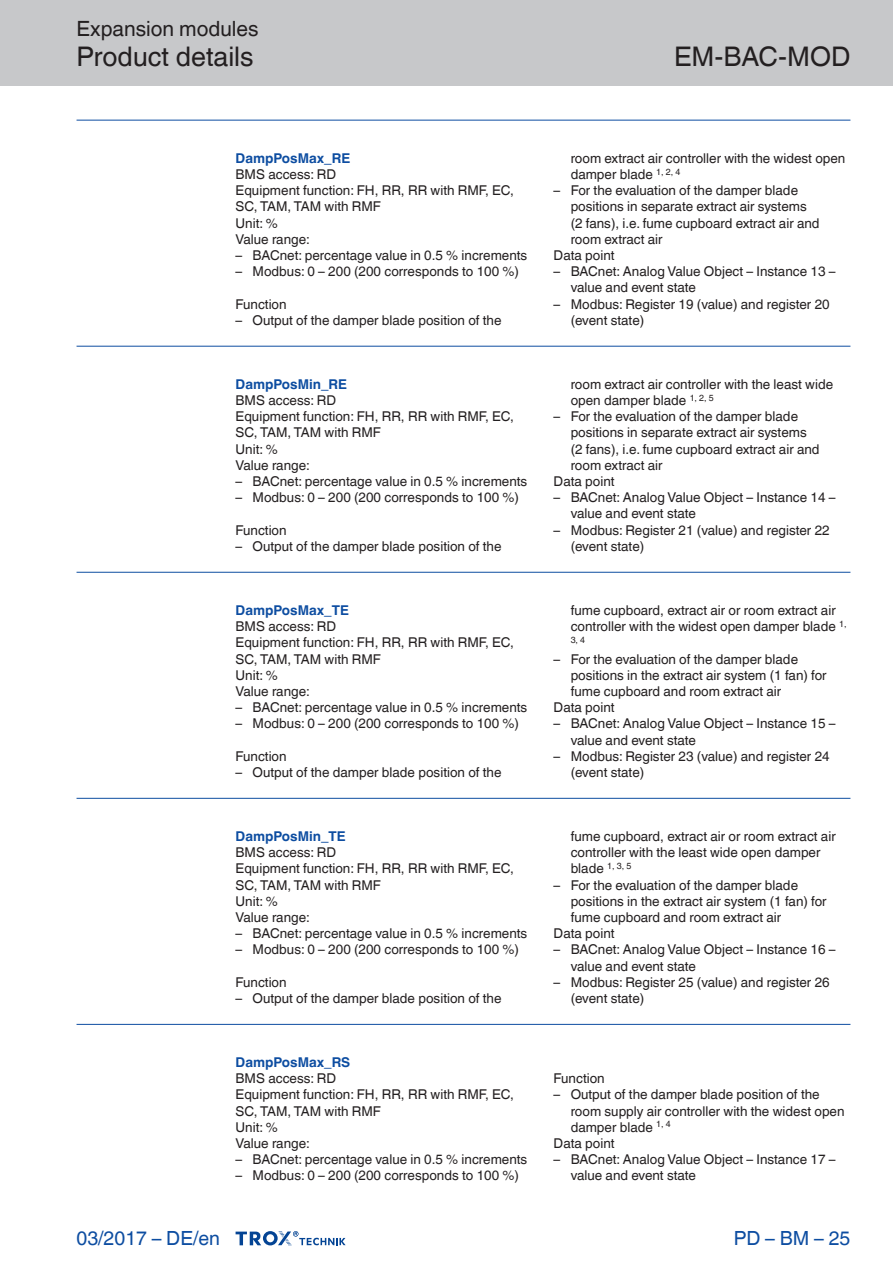
<style>
.page{position:relative;width:893px;height:1263px;background:#fff}
.page>*{position:absolute;margin:0;border:0;box-sizing:border-box;transform-origin:0 0}
.Navigation_2{font:27px "TROX Helvetica";color:#231f20}
.Navigation_3{font:27px "TROX Helvetica";color:#231f20}
.Navigation_1{font:21px "TROX Helvetica";color:#231f20}
.country{font:19.5px "TROX Helvetica";color:#0d4da1}
.pagina_li-re{font:19.5px "TROX Helvetica";color:#0d4da1}
.descr_txt_section_li{font:13.5px/16.2px "TROX Helvetica";color:#231f20}
.descr_txt_section_pa{font:13.5px/16.2px "TROX Helvetica";color:#231f20}
.descr_txt_section_ti{font:700 13.5px "TROX Helvetica";color:#0d4da1}
.descr_txt_section_li-2{font:8.85px "TROX Helvetica";color:#231f20}
</style>
<div class="page">
<div style="left:0;top:0;width:893px;height:85px;background:#c7c8ca"></div>
<svg style="left:236px;top:1231px;width:110px;height:15px"></svg>
<hr style="left:77px;top:120px;width:773px;height:1px;background:#0d4da1">
<hr style="left:77px;top:346px;width:773px;height:1px;background:#0d4da1">
<hr style="left:77px;top:572px;width:773px;height:1px;background:#0d4da1">
<hr style="left:77px;top:798px;width:773px;height:1px;background:#0d4da1">
<hr style="left:77px;top:1024px;width:773px;height:1px;background:#0d4da1">
<p class="Navigation_1" style="left:77px;top:17px;width:184px">Expansion modules</p>
<p class="Navigation_2" style="left:77px;top:41px;width:179px">Product details</p>
<p class="Navigation_3" style="left:674px;top:41px;width:178px">EM-BAC-MOD</p>
<p class="descr_txt_section_ti" style="left:236px;top:150px;width:116px">DampPosMax_RE</p>
<p class="descr_txt_section_pa" style="left:236px;top:166px;width:102px">BMS access: RD</p>
<p class="descr_txt_section_pa" style="left:236px;top:182px;width:280px">Equipment function: FH, RR, RR with RMF, EC,<br>SC, TAM, TAM with RMF</p>
<p class="descr_txt_section_pa" style="left:236px;top:215px;width:44px">Unit: %</p>
<p class="descr_txt_section_pa" style="left:236px;top:231px;width:76px">Value range:</p>
<p class="descr_txt_section_li" style="left:236px;top:247px;width:293px">– BACnet: percentage value in 0.5 % increments</p>
<p class="descr_txt_section_li" style="left:236px;top:263px;width:285px">– Modbus: 0 – 200 (200 corresponds to 100 %)</p>
<p class="descr_txt_section_pa" style="left:236px;top:296px;width:53px">Function</p>
<p class="descr_txt_section_li" style="left:236px;top:312px;width:267px">– Output of the damper blade position of the</p>
<p class="descr_txt_section_ti" style="left:236px;top:376px;width:113px">DampPosMin_RE</p>
<p class="descr_txt_section_pa" style="left:236px;top:392px;width:102px">BMS access: RD</p>
<p class="descr_txt_section_pa" style="left:236px;top:408px;width:280px">Equipment function: FH, RR, RR with RMF, EC,<br>SC, TAM, TAM with RMF</p>
<p class="descr_txt_section_pa" style="left:236px;top:441px;width:44px">Unit: %</p>
<p class="descr_txt_section_pa" style="left:236px;top:457px;width:76px">Value range:</p>
<p class="descr_txt_section_li" style="left:236px;top:473px;width:293px">– BACnet: percentage value in 0.5 % increments</p>
<p class="descr_txt_section_li" style="left:236px;top:489px;width:285px">– Modbus: 0 – 200 (200 corresponds to 100 %)</p>
<p class="descr_txt_section_pa" style="left:236px;top:522px;width:53px">Function</p>
<p class="descr_txt_section_li" style="left:236px;top:538px;width:267px">– Output of the damper blade position of the</p>
<p class="descr_txt_section_ti" style="left:236px;top:602px;width:115px">DampPosMax_TE</p>
<p class="descr_txt_section_pa" style="left:236px;top:618px;width:102px">BMS access: RD</p>
<p class="descr_txt_section_pa" style="left:236px;top:634px;width:280px">Equipment function: FH, RR, RR with RMF, EC,<br>SC, TAM, TAM with RMF</p>
<p class="descr_txt_section_pa" style="left:236px;top:667px;width:44px">Unit: %</p>
<p class="descr_txt_section_pa" style="left:236px;top:683px;width:76px">Value range:</p>
<p class="descr_txt_section_li" style="left:236px;top:699px;width:293px">– BACnet: percentage value in 0.5 % increments</p>
<p class="descr_txt_section_li" style="left:236px;top:715px;width:285px">– Modbus: 0 – 200 (200 corresponds to 100 %)</p>
<p class="descr_txt_section_pa" style="left:236px;top:748px;width:53px">Function</p>
<p class="descr_txt_section_li" style="left:236px;top:764px;width:267px">– Output of the damper blade position of the</p>
<p class="descr_txt_section_ti" style="left:236px;top:828px;width:112px">DampPosMin_TE</p>
<p class="descr_txt_section_pa" style="left:236px;top:844px;width:102px">BMS access: RD</p>
<p class="descr_txt_section_pa" style="left:236px;top:860px;width:280px">Equipment function: FH, RR, RR with RMF, EC,<br>SC, TAM, TAM with RMF</p>
<p class="descr_txt_section_pa" style="left:236px;top:893px;width:44px">Unit: %</p>
<p class="descr_txt_section_pa" style="left:236px;top:909px;width:76px">Value range:</p>
<p class="descr_txt_section_li" style="left:236px;top:925px;width:293px">– BACnet: percentage value in 0.5 % increments</p>
<p class="descr_txt_section_li" style="left:236px;top:941px;width:285px">– Modbus: 0 – 200 (200 corresponds to 100 %)</p>
<p class="descr_txt_section_pa" style="left:236px;top:974px;width:53px">Function</p>
<p class="descr_txt_section_li" style="left:236px;top:990px;width:267px">– Output of the damper blade position of the</p>
<p class="descr_txt_section_ti" style="left:236px;top:1054px;width:116px">DampPosMax_RS</p>
<p class="descr_txt_section_pa" style="left:236px;top:1070px;width:102px">BMS access: RD</p>
<p class="descr_txt_section_pa" style="left:236px;top:1087px;width:280px">Equipment function: FH, RR, RR with RMF, EC,<br>SC, TAM, TAM with RMF</p>
<p class="descr_txt_section_pa" style="left:236px;top:1119px;width:44px">Unit: %</p>
<p class="descr_txt_section_pa" style="left:236px;top:1135px;width:76px">Value range:</p>
<p class="descr_txt_section_li" style="left:236px;top:1151px;width:293px">– BACnet: percentage value in 0.5 % increments</p>
<p class="descr_txt_section_li" style="left:236px;top:1168px;width:285px">– Modbus: 0 – 200 (200 corresponds to 100 %)</p>
<p class="country" style="left:77px;top:1227px;width:145px">03/2017 – DE/en</p>
<p class="descr_txt_section_li" style="left:571px;top:150px;width:276px">room extract air controller with the widest open damper blade <sup>1,</sup> <sup>2,</sup> <sup>4</sup></p>
<p class="descr_txt_section_li" style="left:571px;top:182px;width:250px;text-indent:-17px">– For the evaluation of the damper blade positions in separate extract air systems (2 fans), i.e. fume cupboard extract air and room extract air</p>
<p class="descr_txt_section_pa" style="left:554px;top:247px;width:62px">Data point</p>
<p class="descr_txt_section_li" style="left:571px;top:263px;width:266px;text-indent:-17px">– BACnet: Analog Value Object – Instance 13 – value and event state</p>
<p class="descr_txt_section_li" style="left:571px;top:296px;width:260px;text-indent:-17px">– Modbus: Register 19 (value) and register 20 (event state)</p>
<p class="descr_txt_section_li" style="left:571px;top:376px;width:264px">room extract air controller with the least wide open damper blade <sup>1,</sup> <sup>2,</sup> <sup>5</sup></p>
<p class="descr_txt_section_li" style="left:571px;top:408px;width:250px;text-indent:-17px">– For the evaluation of the damper blade positions in separate extract air systems (2 fans), i.e. fume cupboard extract air and room extract air</p>
<p class="descr_txt_section_pa" style="left:554px;top:473px;width:62px">Data point</p>
<p class="descr_txt_section_li" style="left:571px;top:489px;width:266px;text-indent:-17px">– BACnet: Analog Value Object – Instance 14 – value and event state</p>
<p class="descr_txt_section_li" style="left:571px;top:522px;width:260px;text-indent:-17px">– Modbus: Register 21 (value) and register 22 (event state)</p>
<p class="descr_txt_section_li" style="left:571px;top:602px;width:277px">fume cupboard, extract air or room extract air controller with the widest open damper blade <sup>1,</sup></p>
<p class="descr_txt_section_li-2" style="left:571px;top:635px;width:16px">3, 4</p>
<p class="descr_txt_section_li" style="left:571px;top:651px;width:257px;text-indent:-17px">– For the evaluation of the damper blade positions in the extract air system (1 fan) for fume cupboard and room extract air</p>
<p class="descr_txt_section_pa" style="left:554px;top:699px;width:62px">Data point</p>
<p class="descr_txt_section_li" style="left:571px;top:715px;width:266px;text-indent:-17px">– BACnet: Analog Value Object – Instance 15 – value and event state</p>
<p class="descr_txt_section_li" style="left:571px;top:748px;width:260px;text-indent:-17px">– Modbus: Register 23 (value) and register 24 (event state)</p>
<p class="descr_txt_section_li" style="left:571px;top:828px;width:267px">fume cupboard, extract air or room extract air controller with the least wide open damper blade <sup>1,</sup> <sup>3,</sup> <sup>5</sup></p>
<p class="descr_txt_section_li" style="left:571px;top:877px;width:257px;text-indent:-17px">– For the evaluation of the damper blade positions in the extract air system (1 fan) for fume cupboard and room extract air</p>
<p class="descr_txt_section_pa" style="left:554px;top:925px;width:62px">Data point</p>
<p class="descr_txt_section_li" style="left:571px;top:941px;width:266px;text-indent:-17px">– BACnet: Analog Value Object – Instance 16 – value and event state</p>
<p class="descr_txt_section_li" style="left:571px;top:974px;width:260px;text-indent:-17px">– Modbus: Register 25 (value) and register 26 (event state)</p>
<p class="descr_txt_section_pa" style="left:554px;top:1070px;width:53px">Function</p>
<p class="descr_txt_section_li" style="left:571px;top:1087px;width:275px;text-indent:-17px">– Output of the damper blade position of the room supply air controller with the widest open damper blade <sup>1,</sup> <sup>4</sup></p>
<p class="descr_txt_section_pa" style="left:554px;top:1135px;width:62px">Data point</p>
<p class="descr_txt_section_li" style="left:571px;top:1151px;width:266px;text-indent:-17px">– BACnet: Analog Value Object – Instance 17 – value and event state</p>
<p class="pagina_li-re" style="left:734px;top:1227px;width:118px">PD – BM – 25</p>
</div>
